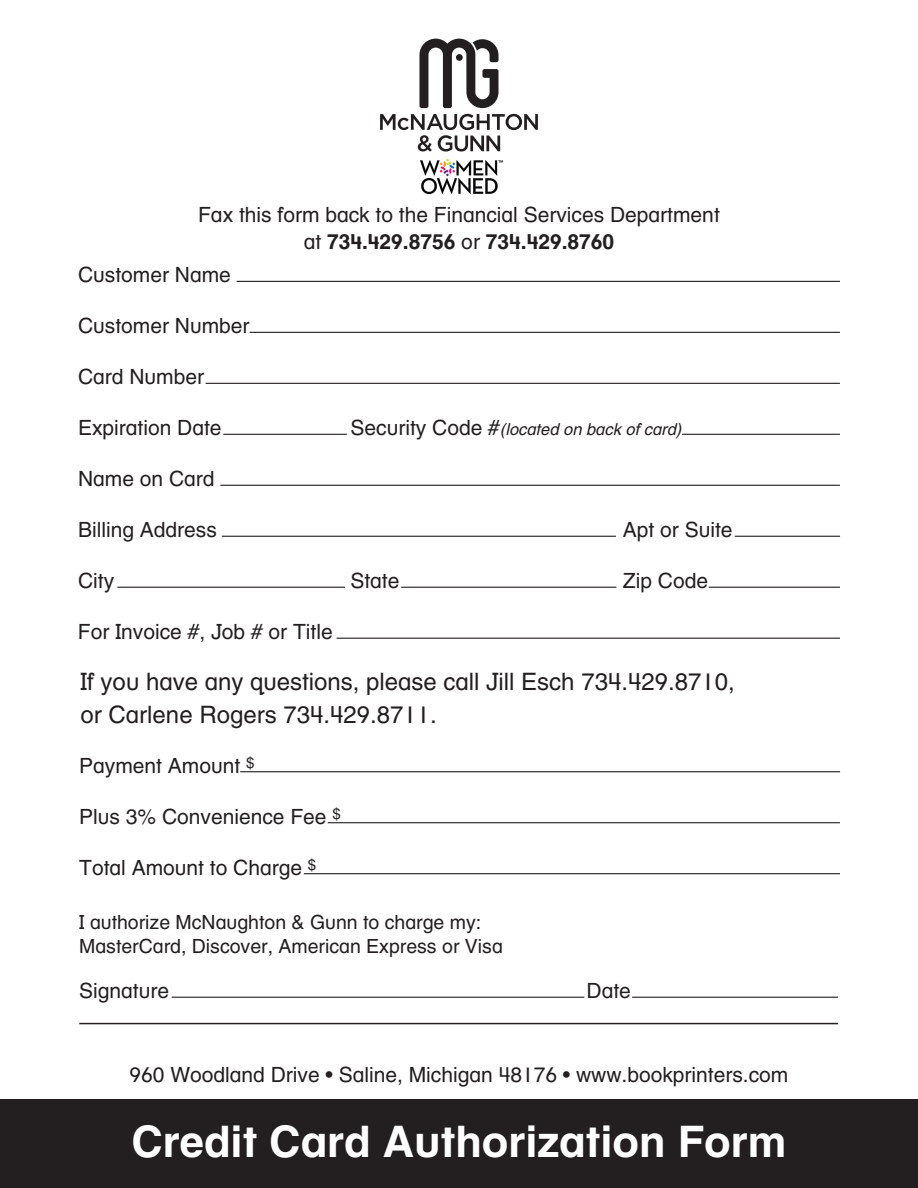
<style>
.page{position:relative;width:918px;height:1188px;background:#fff}
.page>*{position:absolute;margin:0;border:0;box-sizing:border-box;transform-origin:0 0}
.t1{font:700 43.5px "Helvetica Textbook";color:#fff}
.t2{font:24px/33px "Helvetica Textbook";color:#231f20}
.t3{font:21px/27px "Helvetica Textbook";color:#231f20;text-align:center}
.t4{font:19.5px/24px "Helvetica Textbook";color:#231f20}
.t5{font:italic 16.5px "Helvetica Textbook";color:#231f20}
.s1{font-weight:700}
.s2{font-style:normal;font-size:21px}
</style>
<div class="page">
<div style="left:0;top:1099px;width:918px;height:89px;background:#231f20"></div>
<svg style="left:419px;top:39px;width:80px;height:69px"></svg>
<svg style="left:380px;top:114px;width:158px;height:38px"></svg>
<hr style="left:79px;top:1023px;width:759px;height:1px;background:#231f20">
<hr style="left:304px;top:873px;width:536px;height:1px;background:#231f20">
<hr style="left:328px;top:822px;width:512px;height:1px;background:#231f20">
<hr style="left:240px;top:771px;width:600px;height:1px;background:#231f20">
<hr style="left:337px;top:638px;width:503px;height:1px;background:#231f20">
<hr style="left:117px;top:587px;width:228px;height:1px;background:#231f20">
<hr style="left:401px;top:587px;width:215px;height:1px;background:#231f20">
<hr style="left:709px;top:587px;width:131px;height:1px;background:#231f20">
<hr style="left:735px;top:536px;width:105px;height:1px;background:#231f20">
<hr style="left:222px;top:536px;width:394px;height:1px;background:#231f20">
<hr style="left:220px;top:485px;width:620px;height:1px;background:#231f20">
<hr style="left:223px;top:434px;width:124px;height:1px;background:#231f20">
<hr style="left:682px;top:434px;width:158px;height:1px;background:#231f20">
<hr style="left:206px;top:383px;width:634px;height:1px;background:#231f20">
<hr style="left:250px;top:332px;width:590px;height:1px;background:#231f20">
<hr style="left:237px;top:281px;width:603px;height:1px;background:#231f20">
<hr style="left:632px;top:997px;width:206px;height:1px;background:#231f20">
<hr style="left:172px;top:997px;width:412px;height:1px;background:#231f20">
<img style="left:421px;top:159px;width:81px;height:34px">
<p class="t3" style="left:198px;top:201px;width:523px">Fax this form back to the Financial Services Department at <span class="s1">734.429.8756</span> or <span class="s1">734.429.8760</span></p>
<p class="t3" style="left:78px;top:261px;width:154px">Customer Name</p>
<p class="t3" style="left:78px;top:312px;width:173px">Customer Number</p>
<p class="t3" style="left:78px;top:363px;width:128px">Card Number</p>
<p class="t3" style="left:78px;top:414px;width:145px">Expiration Date</p>
<p class="t5" style="left:350px;top:419px;width:332px"><span class="s2">Security Code #</span>(located on back of card)</p>
<p class="t3" style="left:78px;top:465px;width:138px">Name on Card</p>
<p class="t3" style="left:78px;top:516px;width:140px">Billing Address</p>
<p class="t3" style="left:623px;top:516px;width:111px">Apt or Suite</p>
<p class="t3" style="left:78px;top:567px;width:38px">City</p>
<p class="t3" style="left:350px;top:567px;width:51px">State</p>
<p class="t3" style="left:623px;top:567px;width:87px">Zip Code</p>
<p class="t3" style="left:78px;top:618px;width:256px">For Invoice #, Job # or Title</p>
<p class="t2" style="left:81px;top:665px;width:656px">If you have any questions, please call Jill Esch 734.429.8710, or Carlene Rogers 734.429.8711.</p>
<p class="t3" style="left:79px;top:751px;width:177px">Payment Amount <sup>$</sup></p>
<p class="t3" style="left:79px;top:802px;width:263px">Plus 3% Convenience Fee <sup>$</sup></p>
<p class="t3" style="left:79px;top:853px;width:239px">Total Amount to Charge <sup>$</sup></p>
<p class="t4" style="left:79px;top:910px;width:425px">I authorize McNaughton &amp; Gunn to charge my:<br>MasterCard, Discover, American Express or Visa</p>
<p class="t3" style="left:79px;top:977px;width:91px">Signature</p>
<p class="t3" style="left:587px;top:977px;width:46px">Date</p>
<p class="t3" style="left:130px;top:1060px;width:660px">960 Woodland Drive • Saline, Michigan 48176 • www.bookprinters.com</p>
<h1 class="t1" style="left:132px;top:1115px;width:656px">Credit Card Authorization Form</h1>
</div>
